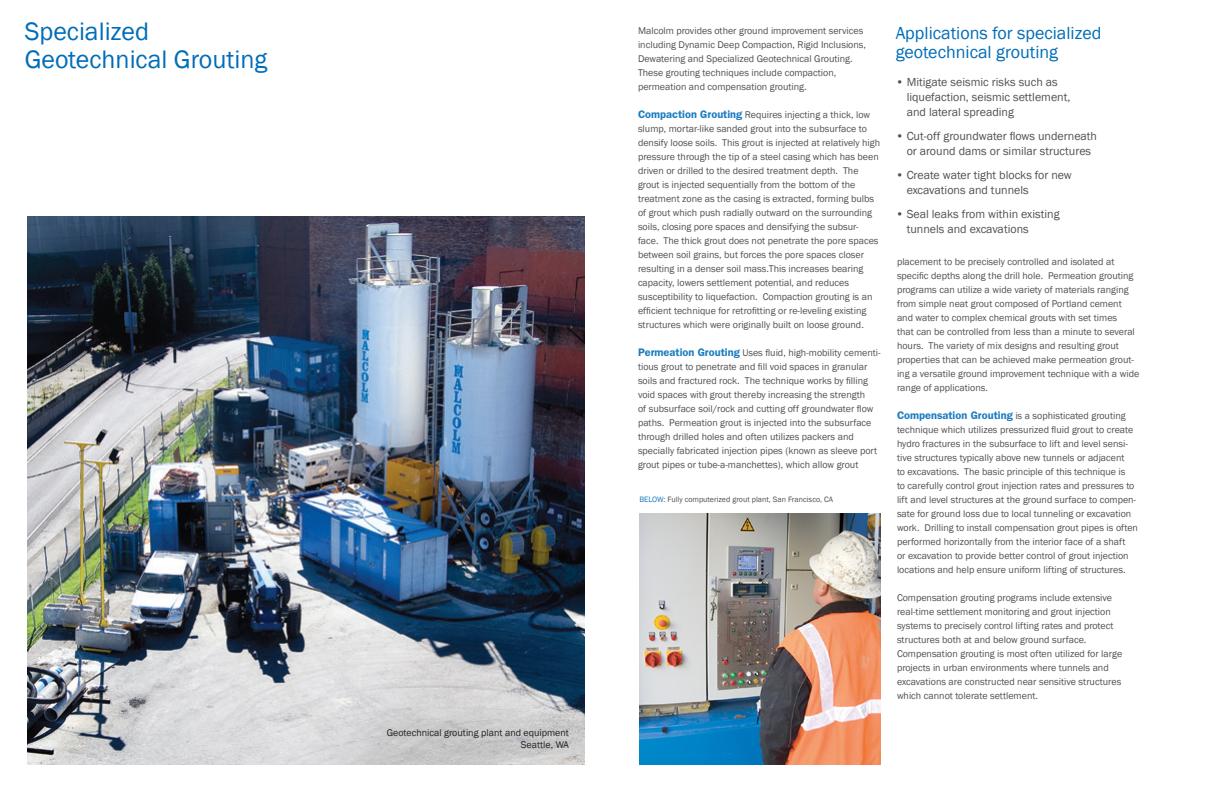
<style>
.page{position:relative;width:1224px;height:792px;background:#fff}
.page>*{position:absolute;margin:0;border:0;box-sizing:border-box;transform-origin:0 0}
.t1{font:26px/28px "Franklin Gothic";color:#006db8}
.t2{font:18px/19px "Franklin Gothic";color:#006db8}
.t3{font:12px/15px "Franklin Gothic";color:#505052}
.t4{font:10px/14px "Franklin Gothic";color:#505052}
.t5{font:10px "Franklin Gothic";color:#231f20}
.t6{font:8px "Franklin Gothic";color:#505052}
.s1{font-weight:600;font-size:11px;color:#1b7cc1}
.s2{color:#1b7cc1}
</style>
<div class="page">
<img style="left:27px;top:216px;width:558px;height:549px">
<img style="left:639px;top:513px;width:242px;height:252px">
<p class="t1" style="left:25px;top:18px;width:244px">Specialized<br>Geotechnical Grouting</p>
<p class="t5" style="left:387px;top:727px;width:184px">Geotechnical grouting plant and equipment</p>
<p class="t5" style="left:521px;top:739px;width:50px">Seattle, WA</p>
<p class="t4" style="left:638px;top:24px;width:230px">Malcolm provides other ground improvement services including Dynamic Deep Compaction, Rigid Inclusions,<br>Dewatering and Specialized Geotechnical Grouting.</p>
<p class="t4" style="left:638px;top:66px;width:200px">These grouting techniques include compaction, permeation and compensation grouting.</p>
<p class="t4" style="left:638px;top:108px;width:234px"><span class="s1">Compaction Grouting</span> Requires injecting a thick, low slump, mortar-like sanded grout into the subsurface to</p>
<p class="t4" style="left:638px;top:136px;width:244px">densify loose soils. This grout is injected at relatively high pressure through the tip of a steel casing which has been driven or drilled to the desired treatment depth. The</p>
<p class="t4" style="left:638px;top:178px;width:242px">grout is injected sequentially from the bottom of the treatment zone as the casing is extracted, forming bulbs of grout which push radially outward on the surrounding soils, closing pore spaces and densifying the subsur&shy;face. The thick grout does not penetrate the pore spaces between soil grains, but forces the pore spaces closer resulting in a denser soil mass.This increases bearing capacity, lowers settlement potential, and reduces susceptibility to liquefaction. Compaction grouting is an efficient technique for retrofitting or re-leveling existing structures which were originally built on loose ground.</p>
<p class="t4" style="left:638px;top:346px;width:244px"><span class="s1">Permeation Grouting</span> Uses fluid, high-mobility cementi&shy;tious grout to penetrate and fill void spaces in granular</p>
<p class="t4" style="left:638px;top:374px;width:241px">soils and fractured rock. The technique works by filling void spaces with grout thereby increasing the strength<br>of subsurface soil/rock and cutting off groundwater flow paths. Permeation grout is injected into the subsurface through drilled holes and often utilizes packers and specially fabricated injection pipes (known as sleeve port grout pipes or tube-a-manchettes), which allow grout</p>
<p class="t6" style="left:639px;top:495px;width:195px"><span class="s2">BELOW:</span> Fully computerized grout plant, San Francisco, CA</p>
<p class="t2" style="left:896px;top:24px;width:207px">Applications for specialized geotechnical grouting</p>
<p class="t3" style="left:907px;top:75px;width:165px;text-indent:-11px">• Mitigate seismic risks such as liquefaction, seismic settlement, and lateral spreading</p>
<p class="t3" style="left:896px;top:129px;width:203px;text-align:center">• Cut-off groundwater flows underneath or around dams or similar structures</p>
<p class="t3" style="left:907px;top:168px;width:167px;text-indent:-11px">• Create water tight blocks for new excavations and tunnels</p>
<p class="t3" style="left:907px;top:207px;width:154px;text-indent:-11px">• Seal leaks from within existing tunnels and excavations</p>
<p class="t4" style="left:897px;top:255px;width:244px">placement to be precisely controlled and isolated at specific depths along the drill hole. Permeation grouting programs can utilize a wide variety of materials ranging from simple neat grout composed of Portland cement and water to complex chemical grouts with set times<br>that can be controlled from less than a minute to several hours. The variety of mix designs and resulting grout properties that can be achieved make permeation grout&shy;ing a versatile ground improvement technique with a wide range of applications.</p>
<p class="t4" style="left:897px;top:409px;width:243px"><span class="s1">Compensation Grouting</span> is a sophisticated grouting technique which utilizes pressurized fluid grout to create hydro fractures in the subsurface to lift and level sensi&shy;tive structures typically above new tunnels or adjacent<br>to excavations. The basic principle of this technique is<br>to carefully control grout injection rates and pressures to lift and level structures at the ground surface to compen&shy;sate for ground loss due to local tunneling or excavation work. Drilling to install compensation grout pipes is often performed horizontally from the interior face of a shaft<br>or excavation to provide better control of grout injection locations and help ensure uniform lifting of structures.</p>
<p class="t4" style="left:897px;top:591px;width:227px">Compensation grouting programs include extensive real-time settlement monitoring and grout injection systems to precisely control lifting rates and protect structures both at and below ground surface.<br>Compensation grouting is most often utilized for large projects in urban environments where tunnels and excavations are constructed near sensitive structures which cannot tolerate settlement.</p>
</div>
